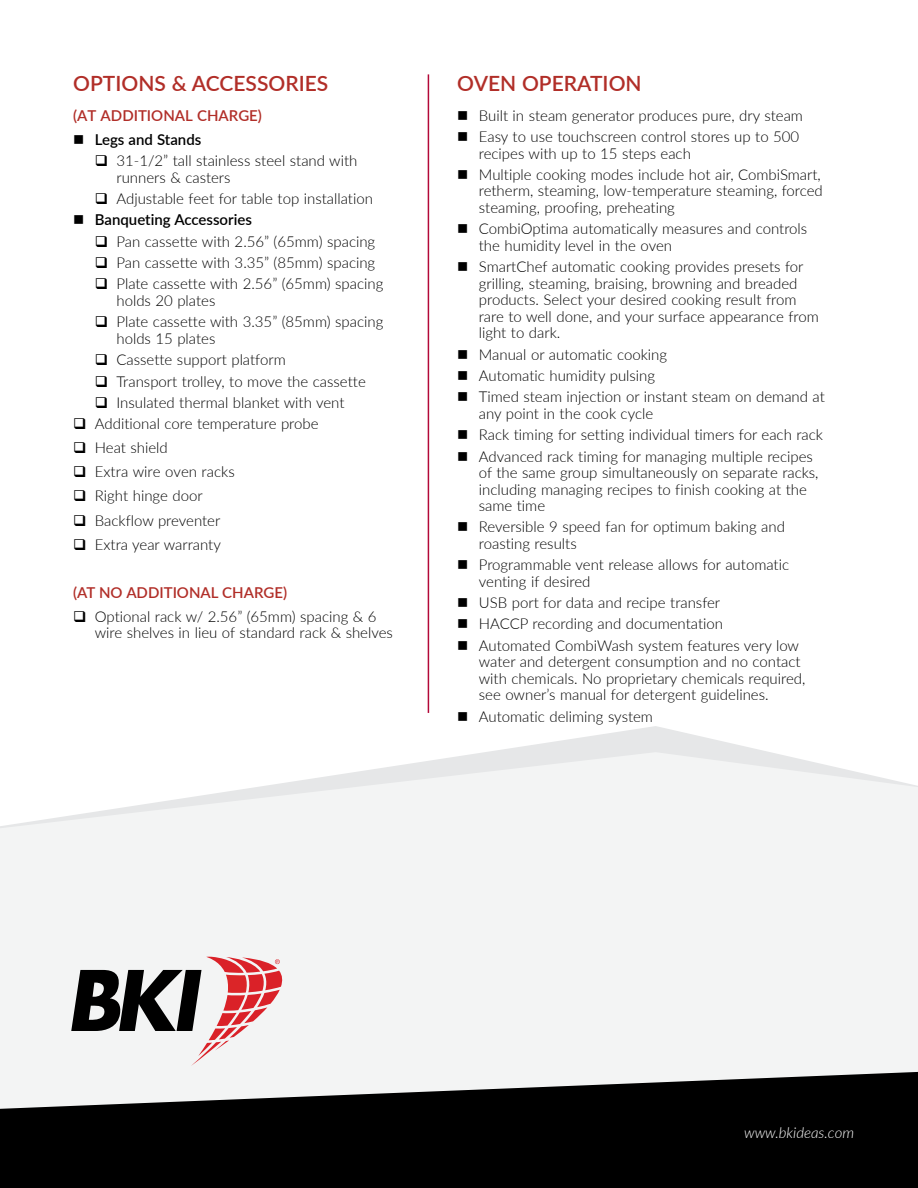
<style>
.page{position:relative;width:918px;height:1188px;background:#fff}
.page>*{position:absolute;margin:0;border:0;box-sizing:border-box;transform-origin:0 0}
.t1{font:600 21px "Lato";color:#b12e28}
.t2{font:300 15px/16.5px "Lato";color:#000}
.t3{font:600 15px "Lato";color:#b12e28}
.t4{font:600 15px "Lato";color:#000}
.t5{font:italic 300 15px "Lato";color:#fff}
</style>
<div class="page">
<svg style="left:489px;top:726px;width:279px;height:26px;fill:#edeeef"></svg>
<svg style="left:0;top:752px;width:918px;height:320px;fill:#f3f4f4"></svg>
<svg style="left:71px;top:957px;width:212px;height:109px"></svg>
<svg style="left:0;top:1072px;width:918px;height:116px;fill:#000"></svg>
<hr style="left:428px;top:74px;width:1px;height:639px;background:#b30838">
<h1 class="t1" style="left:73px;top:68px;width:257px">OPTIONS &amp; ACCESSORIES</h1>
<p class="t3" style="left:73px;top:104px;width:190px">(AT ADDITIONAL CHARGE)</p>
<p class="t4" style="left:95px;top:128px;width:108px">Legs and Stands</p>
<p class="t2" style="left:116px;top:152px;width:243px">31-1/2” tall stainless steel stand with runners &amp; casters</p>
<p class="t2" style="left:116px;top:190px;width:258px">Adjustable feet for table top installation</p>
<p class="t4" style="left:95px;top:209px;width:159px">Banqueting Accessories</p>
<p class="t2" style="left:116px;top:230px;width:268px;line-height:21.3px">Pan cassette with 2.56” (65mm) spacing<br>Pan cassette with 3.35” (85mm) spacing<br>Plate cassette with 2.56” (65mm) spacing</p>
<p class="t2" style="left:116px;top:289px;width:268px;line-height:21.3px">holds 20 plates<br>Plate cassette with 3.35” (85mm) spacing</p>
<p class="t2" style="left:116px;top:330px;width:101px">holds 15 plates</p>
<p class="t2" style="left:116px;top:351px;width:171px">Cassette support platform</p>
<p class="t2" style="left:116px;top:372px;width:251px">Transport trolley, to move the cassette</p>
<p class="t2" style="left:116px;top:394px;width:230px">Insulated thermal blanket with vent</p>
<p class="t2" style="left:95px;top:415px;width:225px">Additional core temperature probe</p>
<p class="t2" style="left:95px;top:435px;width:141px;line-height:24px">Heat shield<br>Extra wire oven racks<br>Right hinge door<br>Backflow preventer<br>Extra year warranty</p>
<p class="t3" style="left:73px;top:581px;width:215px">(AT NO ADDITIONAL CHARGE)</p>
<p class="t2" style="left:95px;top:608px;width:300px">Optional rack w/ 2.56” (65mm) spacing &amp; 6 wire shelves in lieu of standard rack &amp; shelves</p>
<h1 class="t1" style="left:457px;top:68px;width:186px">OVEN OPERATION</h1>
<p class="t2" style="left:479px;top:104px;width:326px;line-height:21.3px">Built in steam generator produces pure, dry steam<br>Easy to use touchscreen control stores up to 500</p>
<p class="t2" style="left:479px;top:142px;width:344px;line-height:21.3px">recipes with up to 15 steps each<br>Multiple cooking modes include hot air, CombiSmart,</p>
<p class="t2" style="left:479px;top:182px;width:346px">retherm, steaming, low-temperature steaming, forced steaming, proofing, preheating</p>
<p class="t2" style="left:479px;top:220px;width:330px">CombiOptima automatically measures and controls the humidity level in the oven</p>
<p class="t2" style="left:479px;top:258px;width:341px">SmartChef automatic cooking provides presets for grilling, steaming, braising, browning and breaded products. Select your desired cooking result from rare to well done, and your surface appearance from light to dark.</p>
<p class="t2" style="left:479px;top:343px;width:348px;line-height:21.3px">Manual or automatic cooking<br>Automatic humidity pulsing<br>Timed steam injection or instant steam on demand at</p>
<p class="t2" style="left:479px;top:402px;width:346px;line-height:21.3px">any point in the cook cycle<br>Rack timing for setting individual timers for each rack<br>Advanced rack timing for managing multiple recipes</p>
<p class="t2" style="left:479px;top:464px;width:341px">of the same group simultaneously on separate racks, including managing recipes to finish cooking at the same time</p>
<p class="t2" style="left:479px;top:518px;width:308px">Reversible 9 speed fan for optimum baking and roasting results</p>
<p class="t2" style="left:479px;top:556px;width:312px">Programmable vent release allows for automatic venting if desired</p>
<p class="t2" style="left:479px;top:592px;width:322px;line-height:21.3px">USB port for data and recipe transfer<br>HACCP recording and documentation<br>Automated CombiWash system features very low</p>
<p class="t2" style="left:479px;top:653px;width:328px">water and detergent consumption and no contact with chemicals. No proprietary chemicals required, see owner’s manual for detergent guidelines.</p>
<p class="t2" style="left:479px;top:707px;width:176px">Automatic deliming system</p>
<p class="t5" style="left:744px;top:1122px;width:111px">www.bkideas.com</p>
</div>
